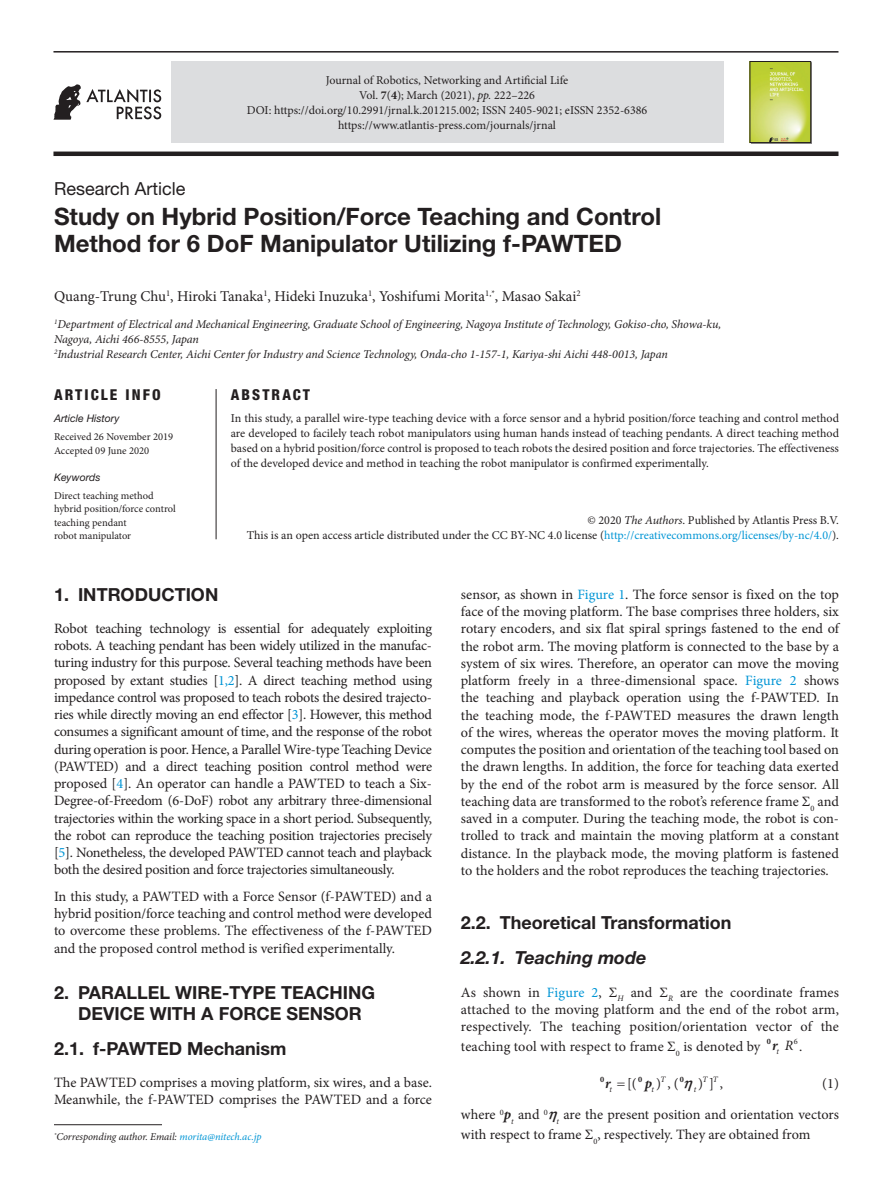
<style>
.page{position:relative;width:893px;height:1191px;background:#fff}
.page>*{position:absolute;margin:0;border:0;box-sizing:border-box;transform-origin:0 0}
.article_title{font:700 24px/27px "Helvetica Neue LT Std";color:#231f20}
.head-1{font:700 18px/21px "Helvetica Neue LT Std";color:#231f20;text-align:center}
.head-2{font:700 18px "Helvetica Neue LT Std";color:#231f20}
.head-1-2_stack{font:700 18px "Helvetica Neue LT Std";color:#231f20}
.head-2-3-stack{font:italic 700 18px "Helvetica Neue LT Std";color:#231f20}
.article_type{font:18px "Helvetica Neue LT Std";color:#231f20}
.author_name{font:15px "Minion Pro";color:#231f20}
.article_info{font:800 condensed 15px "Helvetica Neue LT Std";letter-spacing:.14em;color:#231f20}
.abstract{font:800 condensed 15px "Helvetica Neue LT Std";letter-spacing:.14em;color:#231f20}
.para-1{font:14.25px/17.2px "Minion Pro";color:#231f20;text-align:justify}
.para-2{font:14.25px/17.2px "Minion Pro";color:#231f20;text-align:justify}
.t1{font:italic 700 14.25px "Minion Pro";color:#231f20}
.abstract_text{font:12px/15px "Minion Pro";color:#231f20;text-align:center}
.author-affil{font:italic 12px/15px "Minion Pro";letter-spacing:-.005em;color:#231f20}
.copyright{font:12px/15px "Minion Pro";color:#231f20;text-align:right}
.keywords_text{font:10.5px "Minion Pro";color:#231f20}
.corres_author{font:italic 10.5px "Minion Pro";letter-spacing:-.01em;color:#231f20}
.article_history{font:10.5px "Minion Pro";color:#231f20}
.keywords{font:italic 10.5px "Helvetica Neue LT Std";color:#231f20}
.t2{font:700 8.25px "Minion Pro";color:#231f20}
.t3{font:italic 8.25px "Minion Pro";color:#231f20}
.s1{font-weight:700}
.s2{font-style:italic}
.s3{color:#0095d5}
.s4{font-style:italic;font-size:14.25px}
.s5{font-weight:400;font-style:italic}
.s6{font-weight:400;font-style:italic;font-size:14.25px}
.s7{font-weight:400}
.s8{font-weight:700;font-style:italic}
</style>
<div class="page">
<hr style="left:53px;top:51px;width:785px;height:2px;background:#231f20">
<div style="left:53px;top:151px;width:785px;height:5px;background:#231f20"></div>
<svg style="left:53px;top:84px;width:108px;height:36px"></svg>
<img style="left:752px;top:63px;width:57px;height:78px">
<div style="left:750px;top:61px;width:61px;height:82px;border:1px solid #231f20"></div>
<hr style="left:216px;top:389px;width:1px;height:150px;background:#231f20">
<hr style="left:54px;top:1124px;width:108px;height:1px;background:#231f20">
<div style="left:171px;top:62px;width:552px;height:81px;background:#dcdddf"></div>
<p class="abstract_text" style="left:326px;top:73px;width:244px">Journal of Robotics, Networking and Artificial Life<br>Vol. <span class="s1">7</span>(<span class="s1">4</span>); March (2021), <span class="s2">pp.</span> 222–226</p>
<p class="abstract_text" style="left:247px;top:103px;width:402px">DOI: https://doi.org/10.2991/jrnal.k.201215.002; ISSN 2405-9021; eISSN 2352-6386 https://www.atlantis-press.com/journals/jrnal</p>
<p class="article_type" style="left:54px;top:178px;width:133px">Research Article</p>
<p class="article_title" style="left:54px;top:202px;width:609px">Study on Hybrid Position/Force Teaching and Control<br>Method for 6 DoF Manipulator Utilizing f-PAWTED</p>
<p class="author_name" style="left:54px;top:286px;width:528px">Quang-Trung Chu<sup>1</sup>, Hiroki Tanaka<sup>1</sup>, Hideki Inuzuka<sup>1</sup>, Yoshifumi Morita<sup>1,*</sup>, Masao Sakai<sup>2</sup></p>
<p class="author-affil" style="left:54px;top:317px;width:669px"><sup>1</sup>Department of Electrical and Mechanical Engineering, Graduate School of Engineering, Nagoya Institute of Technology, Gokiso-cho, Showa-ku,<br>Nagoya, Aichi 466-8555, Japan</p>
<p class="author-affil" style="left:54px;top:347px;width:615px"><sup>2</sup>Industrial Research Center, Aichi Center for Industry and Science Technology, Onda-cho 1-157-1, Kariya-shi Aichi 448-0013, Japan</p>
<p class="article_info" style="left:54px;top:385px;width:108px">ARTICLE INFO</p>
<p class="keywords" style="left:54px;top:412px;width:67px">Article History</p>
<p class="article_history" style="left:54px;top:430px;width:121px">Received 26 November 2019</p>
<p class="article_history" style="left:54px;top:443px;width:97px">Accepted 09 June 2020</p>
<p class="keywords" style="left:54px;top:471px;width:48px">Keywords</p>
<p class="keywords_text" style="left:54px;top:488px;width:101px">Direct teaching method</p>
<p class="keywords_text" style="left:54px;top:502px;width:123px">hybrid position/force control</p>
<p class="keywords_text" style="left:54px;top:515px;width:74px">teaching pendant</p>
<p class="keywords_text" style="left:54px;top:529px;width:79px">robot manipulator</p>
<p class="abstract" style="left:231px;top:385px;width:81px">ABSTRACT</p>
<p class="abstract_text" style="left:231px;top:411px;width:610px;text-align:justify">In this study, a parallel wire-type teaching device with a force sensor and a hybrid position/force teaching and control method are developed to facilely teach robot manipulators using human hands instead of teaching pendants. A direct teaching method based on a hybrid position/force control is proposed to teach robots the desired position and force trajectories. The effectiveness of the developed device and method in teaching the robot manipulator is confirmed experimentally.</p>
<p class="copyright" style="left:247px;top:513px;width:594px">© 2020 <span class="s2">The Authors</span>. Published by Atlantis Press B.V.<br>This is an open access article distributed under the CC BY-NC 4.0 license (<span class="s3">http://creativecommons.org/licenses/by-nc/4.0/</span>).</p>
<p class="head-1" style="left:54px;top:584px;width:166px">1. INTRODUCTION</p>
<p class="para-1" style="left:54px;top:620px;width:380px">Robot teaching technology is essential for adequately exploiting robots. A teaching pendant has been widely utilized in the manufac&shy;turing industry for this purpose. Several teaching methods have been proposed by extant studies [<span class="s3">1,2</span>]. A direct teaching method using impedance control was proposed to teach robots the desired trajecto&shy;ries while directly moving an end effector [<span class="s3">3</span>]. However, this method consumes a significant amount of time, and the response of the robot during operation is poor. Hence, a Parallel Wire-type Teaching Device (PAWTED) and a direct teaching position control method were proposed [<span class="s3">4</span>]. An operator can handle a PAWTED to teach a Six-Degree-of-Freedom (6-DoF) robot any arbitrary three-dimensional trajectories within the working space in a short period. Subsequently, the robot can reproduce the teaching position trajectories precisely [<span class="s3">5</span>]. Nonetheless, the developed PAWTED cannot teach and playback both the desired position and force trajectories simultaneously.</p>
<p class="para-2" style="left:54px;top:887px;width:380px">In this study, a PAWTED with a Force Sensor (f-PAWTED) and a hybrid position/force teaching and control method were developed to overcome these problems. The effectiveness of the f-PAWTED and the proposed control method is verified experimentally.</p>
<p class="head-1" style="left:54px;top:981px;width:322px">2. PARALLEL WIRE-TYPE TEACHING<br>DEVICE WITH A FORCE SENSOR</p>
<p class="head-1-2_stack" style="left:54px;top:1037px;width:234px">2.1. f-PAWTED Mechanism</p>
<p class="para-1" style="left:54px;top:1073px;width:379px">The PAWTED comprises a moving platform, six wires, and a base.<br>Meanwhile, the f-PAWTED comprises the PAWTED and a force</p>
<p class="corres_author" style="left:54px;top:1129px;width:209px"><sup>*</sup>Corresponding author. Email: <span class="s3">morita@nitech.ac.jp</span></p>
<p class="para-1" style="left:461px;top:586px;width:380px">sensor, as shown in <span class="s3">Figure 1</span>. The force sensor is fixed on the top face of the moving platform. The base comprises three holders, six rotary encoders, and six flat spiral springs fastened to the end of the robot arm. The moving platform is connected to the base by a system of six wires. Therefore, an operator can move the moving platform freely in a three-dimensional space. <span class="s3">Figure 2</span> shows the teaching and playback operation using the f-PAWTED. In the teaching mode, the f-PAWTED measures the drawn length of the wires, whereas the operator moves the moving platform. It computes the position and orientation of the teaching tool based on the drawn lengths. In addition, the force for teaching data exerted by the end of the robot arm is measured by the force sensor. All teaching data are transformed to the robot’s reference frame Σ<sub>0</sub> and saved in a computer. During the teaching mode, the robot is con&shy;trolled to track and maintain the moving platform at a constant distance. In the playback mode, the moving platform is fastened to the holders and the robot reproduces the teaching trajectories.</p>
<p class="head-2" style="left:461px;top:911px;width:272px">2.2. Theoretical Transformation</p>
<p class="head-2-3-stack" style="left:461px;top:946px;width:187px">2.2.1. Teaching mode</p>
<p class="para-1" style="left:461px;top:983px;width:380px">As shown in <span class="s3">Figure 2</span>, Σ<sub>H</sub> and Σ<sub>R</sub> are the coordinate frames attached to the moving platform and the end of the robot arm, respectively. The teaching position/orientation vector of the</p>
<p class="para-1" style="left:461px;top:1038px;width:301px">teaching tool with respect to frame Σ<sub>0</sub> is denoted by</p>
<p class="t2" style="left:767px;top:1035px;width:32px">0<span class="s4">r</span><span class="s5">t</span> <span class="s6">R</span><span class="s7">6</span></p>
<p class="para-1" style="left:799px;top:1038px;width:5px">.</p>
<p class="t2" style="left:600px;top:1073px;width:6px">0</p>
<p class="t2" style="left:638px;top:1073px;width:6px">0</p>
<p class="t2" style="left:680px;top:1073px;width:6px">0</p>
<p class="t1" style="left:605px;top:1073px;width:7px">r</p>
<p class="para-1" style="left:645px;top:1074px;width:35px"><span class="s8">p</span>) ,(</p>
<p class="t3" style="left:660px;top:1073px;width:6px">T</p>
<p class="t3" style="left:702px;top:1073px;width:17px">T T</p>
<p class="para-1" style="left:627px;top:1074px;width:11px">[(</p>
<p class="para-1" style="left:698px;top:1074px;width:27px">)],</p>
<p class="t3" style="left:652px;top:1083px;width:4px">t</p>
<p class="para-1" style="left:822px;top:1074px;width:18px">(1)</p>
<p class="t3" style="left:609px;top:1083px;width:4px">t</p>
<p class="t3" style="left:694px;top:1083px;width:4px">t</p>
<p class="para-2" style="left:461px;top:1106px;width:88px">where <sup>0</sup><span class="s8">p</span><sub>t</sub> and <sup>0</sup></p>
<p class="para-2" style="left:461px;top:1105px;width:380px;line-height:19.5px;text-indent:96px"><sub>t</sub> are the present position and orientation vectors with respect to frame Σ<sub>0</sub>, respectively. They are obtained from</p>
</div>
